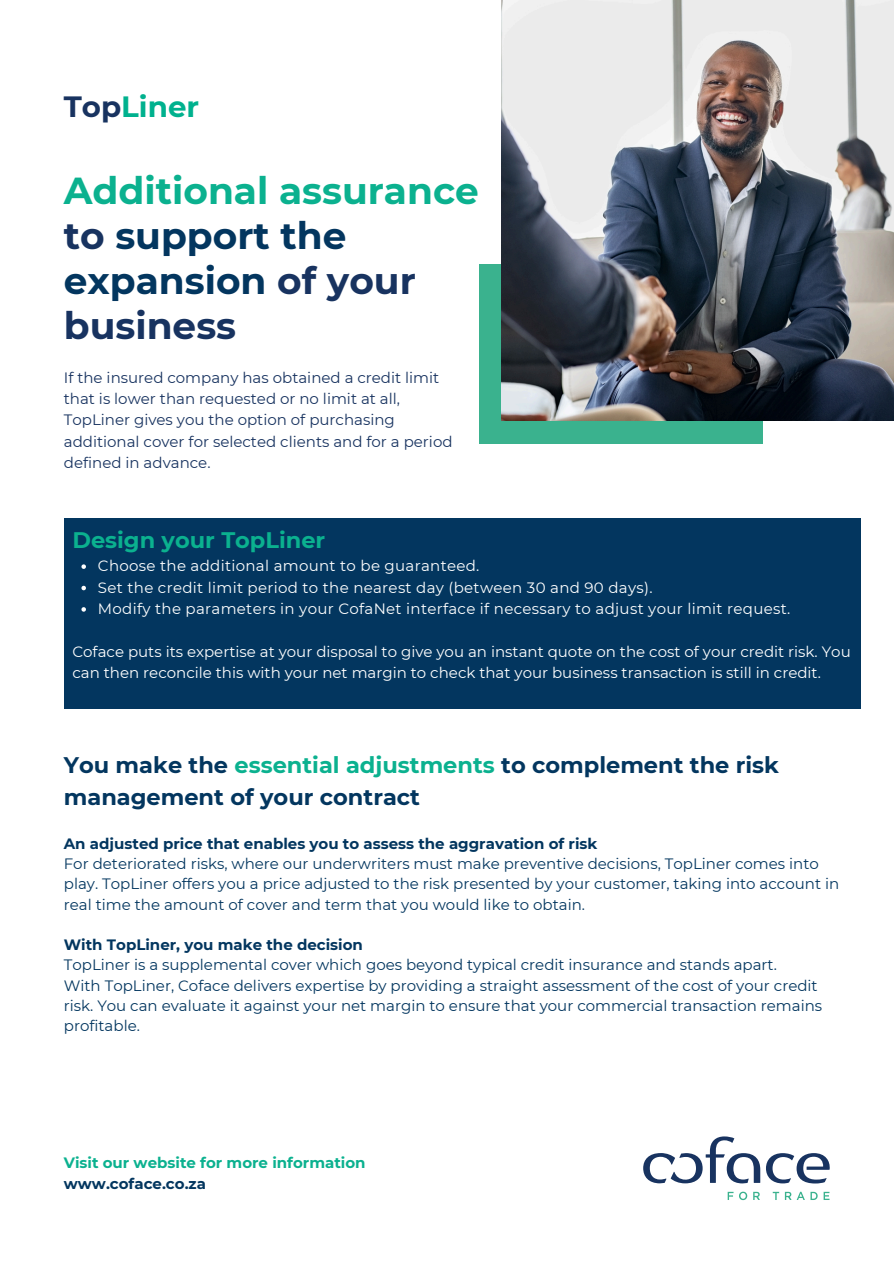
<style>
.page{position:relative;width:894px;height:1264px;background:#fff}
.page>*{position:absolute;margin:0;border:0;box-sizing:border-box;transform-origin:0 0}
.t1{font:700 37.5px/45px "Montserrat";color:#0bb18f}
.t2{font:700 29.25px "Montserrat";color:#00b18e}
.t3{font:700 22.5px/31.5px "Montserrat";color:#03365f}
.t4{font:700 22.5px "Montserrat";color:#0bb18f}
.t5{font:15px/20.2px "Montserrat";color:#03365f}
.t6{font:15px/21.3px "Montserrat";color:#183360}
.t7{font:15px "Montserrat";letter-spacing:.02em;color:#fff}
.t8{font:15px/21.3px "Montserrat";color:#fff}
.t9{font:700 15px "Montserrat";color:#03365f}
.t10{font:700 15px/20.2px "Montserrat";color:#0bb18f}
.s1{color:#183360}
.s2{color:#03365f}
.s3{color:#0bb18f}
</style>
<div class="page">
<svg style="left:643px;top:1136px;width:187px;height:47px"></svg>
<svg style="left:727px;top:1191px;width:20px;height:9px"></svg>
<svg style="left:753px;top:1191px;width:6px;height:8px"></svg>
<svg style="left:772px;top:1191px;width:32px;height:8px"></svg>
<svg style="left:810px;top:1191px;width:7px;height:8px"></svg>
<svg style="left:823px;top:1191px;width:6px;height:8px"></svg>
<div style="left:479px;top:264px;width:283px;height:179px;background:#3ab28e"></div>
<img style="left:501px;top:0;width:392px;height:421px">
<div style="left:64px;top:518px;width:795px;height:190px;background:#03365f"></div>
<svg style="left:81px;top:564px;width:5px;height:5px"></svg>
<svg style="left:81px;top:586px;width:5px;height:4px"></svg>
<svg style="left:81px;top:607px;width:5px;height:4px"></svg>
<p class="t2" style="left:64px;top:88px;width:137px"><span class="s1">Top</span>Liner</p>
<p class="t1" style="left:64px;top:168px;width:416px">Additional assurance <span class="s1">to</span> <span class="s2">support the expansion</span> <span class="s1">of your business</span></p>
<p class="t6" style="left:64px;top:366px;width:390px">If the insured company has obtained a credit limit that is lower than requested or no limit at all, TopLiner gives you the option of purchasing additional cover for selected clients and for a period defined in advance.</p>
<p class="t4" style="left:72px;top:525px;width:254px">Design your TopLiner</p>
<h3 class="t7" style="left:98px;top:556px;width:383px">Choose the additional amount to be guaranteed.</h3>
<p class="t7" style="left:98px;top:578px;width:556px">Set the credit limit period to the nearest day (between 30 and 90 days).</p>
<p class="t7" style="left:98px;top:599px;width:693px">Modify the parameters in your CofaNet interface if necessary to adjust your limit request.</p>
<p class="t8" style="left:72px;top:640px;width:779px">Coface puts its expertise at your disposal to give you an instant quote on the cost of your credit risk. You can then reconcile this with your net margin to check that your business transaction is still in credit.</p>
<h2 class="t3" style="left:64px;top:749px;width:716px">You make the <span class="s3">essential adjustments</span> to complement the risk management of your contract</h2>
<h1 class="t9" style="left:64px;top:834px;width:535px">An adjusted price that enables you to assess the aggravation of risk</h1>
<p class="t5" style="left:64px;top:853px;width:776px">For deteriorated risks, where our underwriters must make preventive decisions, TopLiner comes into play. TopLiner offers you a price adjusted to the risk presented by your customer, taking into account in real time the amount of cover and term that you would like to obtain.</p>
<h3 class="t9" style="left:64px;top:935px;width:300px">With TopLiner, you make the decision</h3>
<p class="t5" style="left:64px;top:954px;width:714px">TopLiner is a supplemental cover which goes beyond typical credit insurance and stands apart.</p>
<p class="t5" style="left:64px;top:975px;width:759px">With TopLiner, Coface delivers expertise by providing a straight assessment of the cost of your credit risk. You can evaluate it against your net margin to ensure that your commercial transaction remains profitable.</p>
<h4 class="t10" style="left:64px;top:1152px;width:303px">Visit our website for more information <span class="s2">www.coface.co.za</span></h4>
</div>
